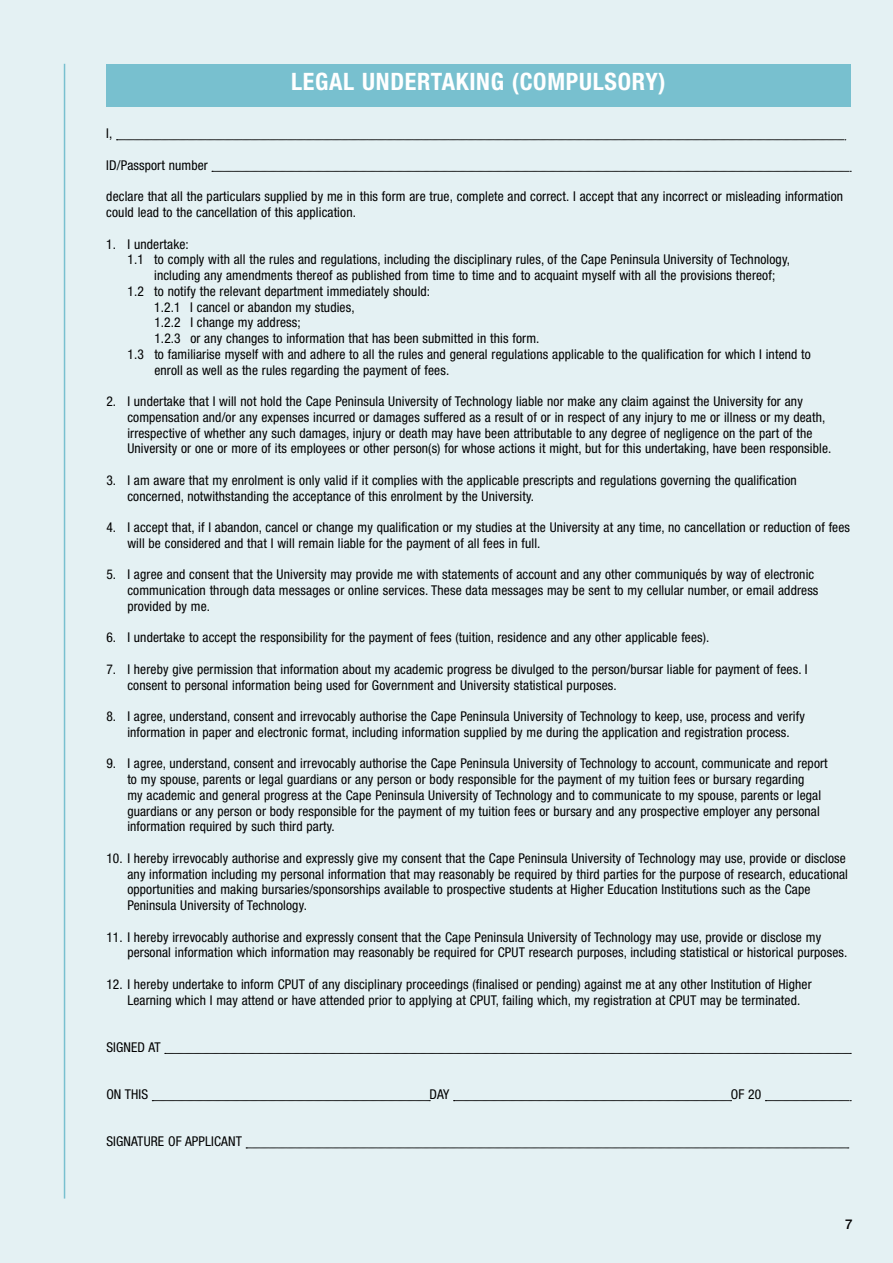
<style>
.page{position:relative;width:893px;height:1263px;background:#e4f1f3}
.page>*{position:absolute;margin:0;border:0;box-sizing:border-box;transform-origin:0 0}
.t1{font:700 condensed 24px "Helvetica Neue";letter-spacing:.03em;color:#fff}
.t2{font:condensed 13.5px/15.8px "Helvetica Neue LT Std";letter-spacing:.01em;color:#000}
.t3{font:500 13.5px "Helvetica Neue LT Std";color:#000}
</style>
<div class="page">
<div style="left:106px;top:64px;width:744px;height:42px;background:#78c0cf"></div>
<svg style="left:116px;top:140px;width:730px;height:1px"></svg>
<svg style="left:212px;top:171px;width:639px;height:1px"></svg>
<svg style="left:165px;top:1053px;width:686px;height:1px"></svg>
<svg style="left:152px;top:1100px;width:278px;height:1px"></svg>
<svg style="left:453px;top:1100px;width:279px;height:1px"></svg>
<svg style="left:765px;top:1100px;width:86px;height:1px"></svg>
<svg style="left:246px;top:1148px;width:603px;height:1px"></svg>
<hr style="left:64px;top:64px;width:1px;height:1134px;background:#78c0cf">
<h1 class="t1" style="left:291px;top:67px;width:376px">LEGAL UNDERTAKING (COMPULSORY)</h1>
<p class="t2" style="left:106px;top:126px;width:8px">I,</p>
<p class="t2" style="left:106px;top:157px;width:103px">ID/Passport number</p>
<p class="t2" style="left:106px;top:189px;width:738px">declare that all the particulars supplied by me in this form are true, complete and correct. I accept that any incorrect or misleading information could lead to the cancellation of this application.</p>
<p class="t2" style="left:106px;top:236px;width:84px">1. I undertake:</p>
<p class="t2" style="left:128px;top:252px;width:664px">1.1 to comply with all the rules and regulations, including the disciplinary rules, of the Cape Peninsula University of Technology,</p>
<p class="t2" style="left:154px;top:267px;width:622px">including any amendments thereof as published from time to time and to acquaint myself with all the provisions thereof;</p>
<p class="t2" style="left:128px;top:283px;width:304px">1.2 to notify the relevant department immediately should:</p>
<p class="t2" style="left:154px;top:299px;width:202px">1.2.1 I cancel or abandon my studies,</p>
<p class="t2" style="left:154px;top:315px;width:148px">1.2.2 I change my address;</p>
<p class="t2" style="left:154px;top:330px;width:387px">1.2.3 or any changes to information that has been submitted in this form.</p>
<p class="t2" style="left:128px;top:346px;width:685px">1.3 to familiarise myself with and adhere to all the rules and general regulations applicable to the qualification for which I intend to</p>
<p class="t2" style="left:154px;top:362px;width:296px">enroll as well as the rules regarding the payment of fees.</p>
<p class="t2" style="left:127px;top:393px;width:706px;text-indent:-21px">2. I undertake that I will not hold the Cape Peninsula University of Technology liable nor make any claim against the University for any compensation and/or any expenses incurred or damages suffered as a result of or in respect of any injury to me or illness or my death, irrespective of whether any such damages, injury or death may have been attributable to any degree of negligence on the part of the University or one or more of its employees or other person(s) for whose actions it might, but for this undertaking, have been responsible.</p>
<p class="t2" style="left:127px;top:472px;width:671px;text-indent:-21px">3. I am aware that my enrolment is only valid if it complies with the applicable prescripts and regulations governing the qualification concerned, notwithstanding the acceptance of this enrolment by the University.</p>
<p class="t2" style="left:127px;top:519px;width:724px;text-indent:-21px">4. I accept that, if I abandon, cancel or change my qualification or my studies at the University at any time, no cancellation or reduction of fees will be considered and that I will remain liable for the payment of all fees in full.</p>
<p class="t2" style="left:127px;top:567px;width:693px;text-indent:-21px">5. I agree and consent that the University may provide me with statements of account and any other communiqués by way of electronic communication through data messages or online services. These data messages may be sent to my cellular number, or email address provided by me.</p>
<p class="t2" style="left:106px;top:630px;width:605px">6. I undertake to accept the responsibility for the payment of fees (tuition, residence and any other applicable fees).</p>
<p class="t2" style="left:127px;top:661px;width:682px;text-indent:-21px">7. I hereby give permission that information about my academic progress be divulged to the person/bursar liable for payment of fees. I consent to personal information being used for Government and University statistical purposes.</p>
<p class="t2" style="left:106px;top:708px;width:700px;text-align:center">8. I agree, understand, consent and irrevocably authorise the Cape Peninsula University of Technology to keep, use, process and verify information in paper and electronic format, including information supplied by me during the application and registration process.</p>
<p class="t2" style="left:127px;top:756px;width:702px;text-indent:-21px">9. I agree, understand, consent and irrevocably authorise the Cape Peninsula University of Technology to account, communicate and report to my spouse, parents or legal guardians or any person or body responsible for the payment of my tuition fees or bursary regarding<br>my academic and general progress at the Cape Peninsula University of Technology and to communicate to my spouse, parents or legal guardians or any person or body responsible for the payment of my tuition fees or bursary and any prospective employer any personal information required by such third party.</p>
<p class="t2" style="left:127px;top:850px;width:722px;text-indent:-21px">10. I hereby irrevocably authorise and expressly give my consent that the Cape Peninsula University of Technology may use, provide or disclose any information including my personal information that may reasonably be required by third parties for the purpose of research, educational opportunities and making bursaries/sponsorships available to prospective students at Higher Education Institutions such as the Cape Peninsula University of Technology.</p>
<p class="t2" style="left:127px;top:929px;width:721px;text-indent:-21px">11. I hereby irrevocably authorise and expressly consent that the Cape Peninsula University of Technology may use, provide or disclose my personal information which information may reasonably be required for CPUT research purposes, including statistical or historical purposes.</p>
<p class="t2" style="left:127px;top:976px;width:686px;text-indent:-21px">12. I hereby undertake to inform CPUT of any disciplinary proceedings (finalised or pending) against me at any other Institution of Higher<br>Learning which I may attend or have attended prior to applying at CPUT, failing which, my registration at CPUT may be terminated.</p>
<p class="t2" style="left:106px;top:1039px;width:56px">SIGNED AT</p>
<p class="t2" style="left:106px;top:1086px;width:43px">ON THIS</p>
<p class="t2" style="left:429px;top:1086px;width:22px">DAY</p>
<p class="t2" style="left:731px;top:1086px;width:32px">OF 20</p>
<p class="t2" style="left:106px;top:1134px;width:137px">SIGNATURE OF APPLICANT</p>
<p class="t3" style="left:845px;top:1216px;width:9px">7</p>
</div>
